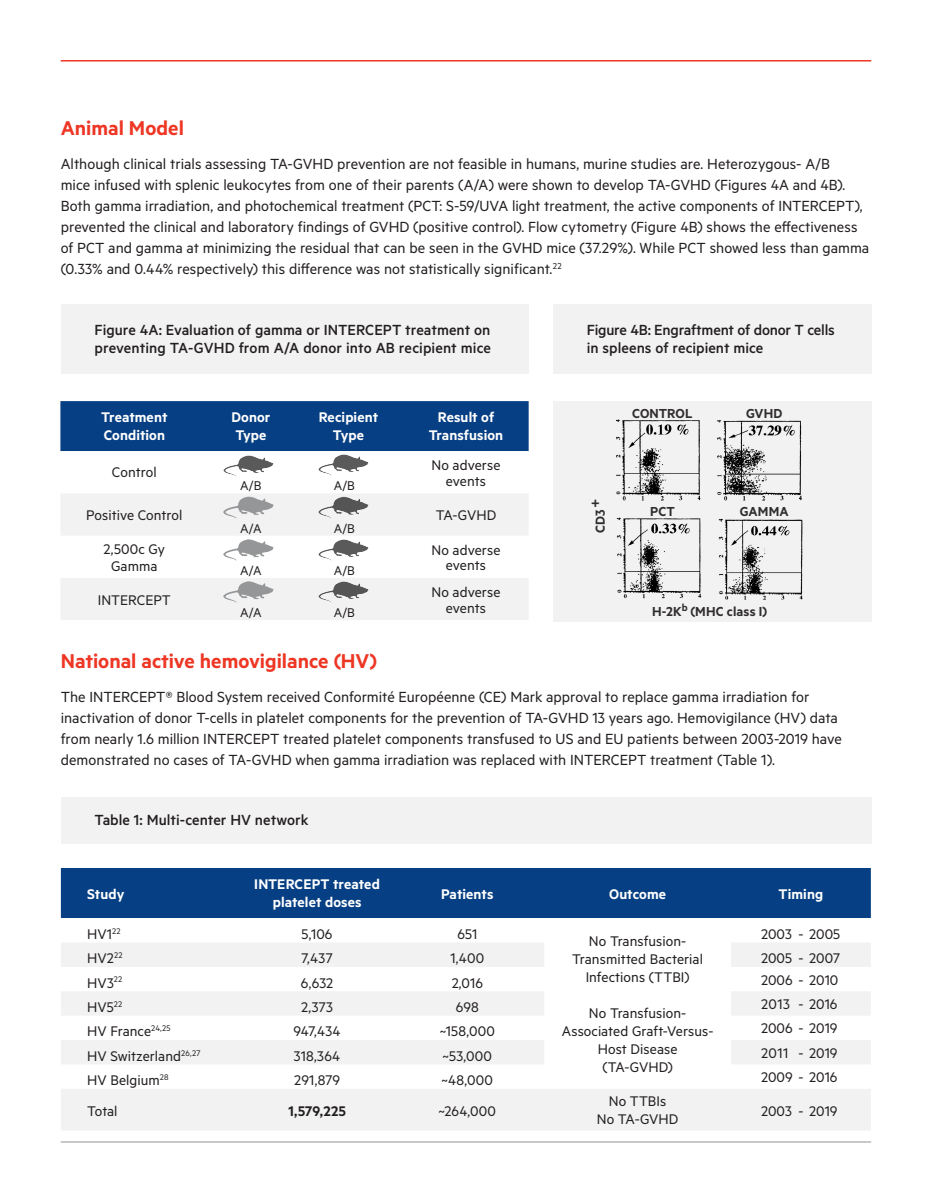
<style>
.page{position:relative;width:932px;height:1202px;background:#fff}
.page>*{position:absolute;margin:0;border:0;box-sizing:border-box;transform-origin:0 0}
.headline{font:600 22.5px "Metric";color:#ee3624}
.OS-Main_Story{font:16.5px/21px "Metric";color:#231f20}
.number_list{font:500 16.5px/18px "Metric";color:#231f20}
.number_list-2{font:15.75px/18px "Metric";letter-spacing:.005em;color:#231f20;text-align:center}
.number_list-3{font:600 15.75px "Metric";letter-spacing:.005em;color:#fff}
.number_list-4{font:600 15.75px "Metric";letter-spacing:.01em;color:#231f20}
.OS-Main_Story-2{font:600 14.7px "Metric";letter-spacing:.01em;color:#302d2e}
.OS-Main_Story-3{font:14.25px "Metric";color:#231f20}
</style>
<div class="page">
<hr style="left:61px;top:60px;width:810px;height:2px;background:#ee3624">
<hr style="left:61px;top:1141px;width:810px;height:1px;background:#b4b6b8">
<div style="left:553px;top:401px;width:318px;height:221px;background:#f2f2f3"></div>
<div style="left:61px;top:304px;width:467px;height:70px;background:#f2f2f3"></div>
<div style="left:553px;top:304px;width:318px;height:70px;background:#f2f2f3"></div>
<img style="left:616px;top:419px;width:187px;height:181px">
<div style="left:60px;top:401px;width:468px;height:50px;background:#063f83"></div>
<svg style="left:61px;top:494px;width:467px;height:126px;fill:#f2f2f3"></svg>
<img style="left:318px;top:494px;width:50px;height:25px">
<img style="left:318px;top:535px;width:50px;height:26px">
<img style="left:318px;top:577px;width:50px;height:27px">
<img style="left:318px;top:450px;width:50px;height:26px">
<div style="left:61px;top:868px;width:809px;height:50px;background:#063f83"></div>
<svg style="left:61px;top:943px;width:809px;height:187px;fill:#f2f2f3"></svg>
<div style="left:61px;top:797px;width:810px;height:46px;background:#f2f2f3"></div>
<img style="left:223px;top:494px;width:50px;height:25px">
<img style="left:223px;top:535px;width:50px;height:26px">
<img style="left:223px;top:577px;width:50px;height:27px">
<img style="left:223px;top:455px;width:50px;height:22px">
<p class="headline" style="left:61px;top:114px;width:125px">Animal Model</p>
<p class="OS-Main_Story" style="left:61px;top:153px;width:810px">Although clinical trials assessing TA-GVHD prevention are not feasible in humans, murine studies are. Heterozygous- A/B<br>mice infused with splenic leukocytes from one of their parents (A/A) were shown to develop TA-GVHD (Figures 4A and 4B).<br>Both gamma irradiation, and photochemical treatment (PCT: S-59/UVA light treatment, the active components of INTERCEPT), prevented the clinical and laboratory findings of GVHD (positive control). Flow cytometry (Figure 4B) shows the effectiveness of PCT and gamma at minimizing the residual that can be seen in the GVHD mice (37.29%). While PCT showed less than gamma (0.33% and 0.44% respectively) this difference was not statistically significant.<sup>22</sup></p>
<p class="number_list" style="left:94px;top:320px;width:398px">Figure 4A: Evaluation of gamma or INTERCEPT treatment on preventing TA-GVHD from A/A donor into AB recipient mice</p>
<p class="number_list" style="left:587px;top:320px;width:249px">Figure 4B: Engraftment of donor T cells in spleens of recipient mice</p>
<p class="number_list-3" style="left:101px;top:408px;width:68px">Treatment</p>
<p class="number_list-3" style="left:104px;top:426px;width:63px">Condition</p>
<p class="number_list-3" style="left:231px;top:408px;width:41px">Donor</p>
<p class="number_list-3" style="left:235px;top:426px;width:33px">Type</p>
<p class="number_list-3" style="left:319px;top:408px;width:61px">Recipient</p>
<p class="number_list-3" style="left:333px;top:426px;width:33px">Type</p>
<p class="number_list-3" style="left:438px;top:408px;width:58px">Result of</p>
<p class="number_list-3" style="left:429px;top:426px;width:76px">Transfusion</p>
<p class="number_list-2" style="left:431px;top:456px;width:70px">No adverse</p>
<p class="number_list-2" style="left:446px;top:471px;width:42px">events</p>
<p class="number_list-2" style="left:112px;top:462px;width:46px">Control</p>
<p class="OS-Main_Story-3" style="left:240px;top:477px;width:23px">A/B</p>
<p class="OS-Main_Story-3" style="left:334px;top:477px;width:23px">A/B</p>
<p class="OS-Main_Story-3" style="left:334px;top:520px;width:23px">A/B</p>
<p class="OS-Main_Story-3" style="left:334px;top:562px;width:23px">A/B</p>
<p class="OS-Main_Story-3" style="left:334px;top:604px;width:23px">A/B</p>
<p class="number_list-2" style="left:86px;top:506px;width:98px">Positive Control</p>
<p class="number_list-2" style="left:435px;top:506px;width:62px">TA-GVHD</p>
<p class="number_list-2" style="left:104px;top:540px;width:63px">2,500c Gy</p>
<p class="number_list-2" style="left:111px;top:556px;width:48px">Gamma</p>
<p class="OS-Main_Story-3" style="left:240px;top:520px;width:23px">A/A</p>
<p class="number_list-2" style="left:431px;top:540px;width:70px">No adverse</p>
<p class="number_list-2" style="left:446px;top:556px;width:42px">events</p>
<p class="OS-Main_Story-3" style="left:240px;top:562px;width:23px">A/A</p>
<p class="number_list-2" style="left:431px;top:582px;width:70px">No adverse</p>
<p class="number_list-2" style="left:446px;top:598px;width:42px">events</p>
<p class="number_list-2" style="left:98px;top:590px;width:74px">INTERCEPT</p>
<p class="OS-Main_Story-3" style="left:240px;top:604px;width:23px">A/A</p>
<p class="OS-Main_Story-2" style="left:632px;top:405px;width:62px">CONTROL</p>
<p class="OS-Main_Story-2" style="left:746px;top:405px;width:38px">GVHD</p>
<p class="OS-Main_Story-2" style="left:591px;top:533px;width:36px;rotate:-90deg">CD3<sup>+</sup></p>
<p class="OS-Main_Story-2" style="left:650px;top:503px;width:26px">PCT</p>
<p class="OS-Main_Story-2" style="left:739px;top:503px;width:50px">GAMMA</p>
<p class="OS-Main_Story-2" style="left:652px;top:603px;width:117px">H-2K<sup>b</sup> (MHC class I)</p>
<p class="headline" style="left:61px;top:647px;width:318px">National active hemovigilance (HV)</p>
<p class="OS-Main_Story" style="left:61px;top:686px;width:782px">The INTERCEPT® Blood System received Conformité Européenne (CE) Mark approval to replace gamma irradiation for inactivation of donor T-cells in platelet components for the prevention of TA-GVHD 13 years ago. Hemovigilance (HV) data from nearly 1.6 million INTERCEPT treated platelet components transfused to US and EU patients between 2003-2019 have demonstrated no cases of TA-GVHD when gamma irradiation was replaced with INTERCEPT treatment (Table 1).</p>
<p class="number_list" style="left:95px;top:810px;width:215px">Table 1: Multi-center HV network</p>
<p class="number_list-3" style="left:87px;top:884px;width:39px">Study</p>
<p class="number_list-3" style="left:254px;top:874px;width:127px">INTERCEPT treated</p>
<p class="number_list-3" style="left:273px;top:892px;width:90px">platelet doses</p>
<p class="number_list-3" style="left:441px;top:884px;width:54px">Patients</p>
<p class="number_list-3" style="left:609px;top:884px;width:59px">Outcome</p>
<p class="number_list-3" style="left:778px;top:884px;width:46px">Timing</p>
<p class="number_list-2" style="left:87px;top:924px;width:35px">HV1<sup>22</sup></p>
<p class="number_list-2" style="left:301px;top:924px;width:32px">5,106</p>
<p class="number_list-2" style="left:457px;top:924px;width:21px">651</p>
<p class="number_list-2" style="left:761px;top:924px;width:81px">2003 - 2005</p>
<p class="number_list-2" style="left:572px;top:931px;width:132px">No Transfusion-<br>Transmitted Bacterial<br>Infections (TTBI)</p>
<p class="number_list-2" style="left:562px;top:1003px;width:153px">No Transfusion-<br>Associated Graft-Versus-<br>Host Disease</p>
<p class="number_list-2" style="left:602px;top:1057px;width:72px">(TA-GVHD)</p>
<p class="number_list-2" style="left:87px;top:948px;width:37px">HV2<sup>22</sup></p>
<p class="number_list-2" style="left:301px;top:948px;width:33px">7,437</p>
<p class="number_list-2" style="left:450px;top:948px;width:35px">1,400</p>
<p class="number_list-2" style="left:761px;top:948px;width:80px">2005 - 2007</p>
<p class="number_list-2" style="left:87px;top:973px;width:37px">HV3<sup>22</sup></p>
<p class="number_list-2" style="left:301px;top:973px;width:34px">6,632</p>
<p class="number_list-2" style="left:451px;top:973px;width:33px">2,016</p>
<p class="number_list-2" style="left:761px;top:970px;width:79px">2006 - 2010</p>
<p class="number_list-2" style="left:87px;top:997px;width:37px">HV5<sup>22</sup></p>
<p class="number_list-2" style="left:301px;top:997px;width:33px">2,373</p>
<p class="number_list-2" style="left:456px;top:997px;width:24px">698</p>
<p class="number_list-2" style="left:761px;top:994px;width:78px">2013 - 2016</p>
<p class="number_list-2" style="left:87px;top:1022px;width:85px">HV France<sup>24,25</sup></p>
<p class="number_list-2" style="left:293px;top:1022px;width:49px">947,434</p>
<p class="number_list-2" style="left:439px;top:1022px;width:57px">~158,000</p>
<p class="number_list-2" style="left:761px;top:1019px;width:78px">2006 - 2019</p>
<p class="number_list-2" style="left:87px;top:1046px;width:115px">HV Switzerland<sup>26,27</sup></p>
<p class="number_list-2" style="left:294px;top:1046px;width:48px">318,364</p>
<p class="number_list-2" style="left:442px;top:1046px;width:51px">~53,000</p>
<p class="number_list-2" style="left:761px;top:1043px;width:78px">2011 - 2019</p>
<p class="number_list-2" style="left:87px;top:1070px;width:83px">HV Belgium<sup>28</sup></p>
<p class="number_list-2" style="left:294px;top:1070px;width:47px">291,879</p>
<p class="number_list-2" style="left:441px;top:1070px;width:53px">~48,000</p>
<p class="number_list-2" style="left:761px;top:1067px;width:78px">2009 - 2016</p>
<p class="number_list-2" style="left:87px;top:1101px;width:32px">Total</p>
<p class="number_list-4" style="left:288px;top:1101px;width:59px">1,579,225</p>
<p class="number_list-2" style="left:438px;top:1101px;width:59px">~264,000</p>
<p class="number_list-2" style="left:608px;top:1091px;width:59px">No TTBIs</p>
<p class="number_list-2" style="left:596px;top:1109px;width:83px">No TA-GVHD</p>
<p class="number_list-2" style="left:761px;top:1101px;width:78px">2003 - 2019</p>
</div>
